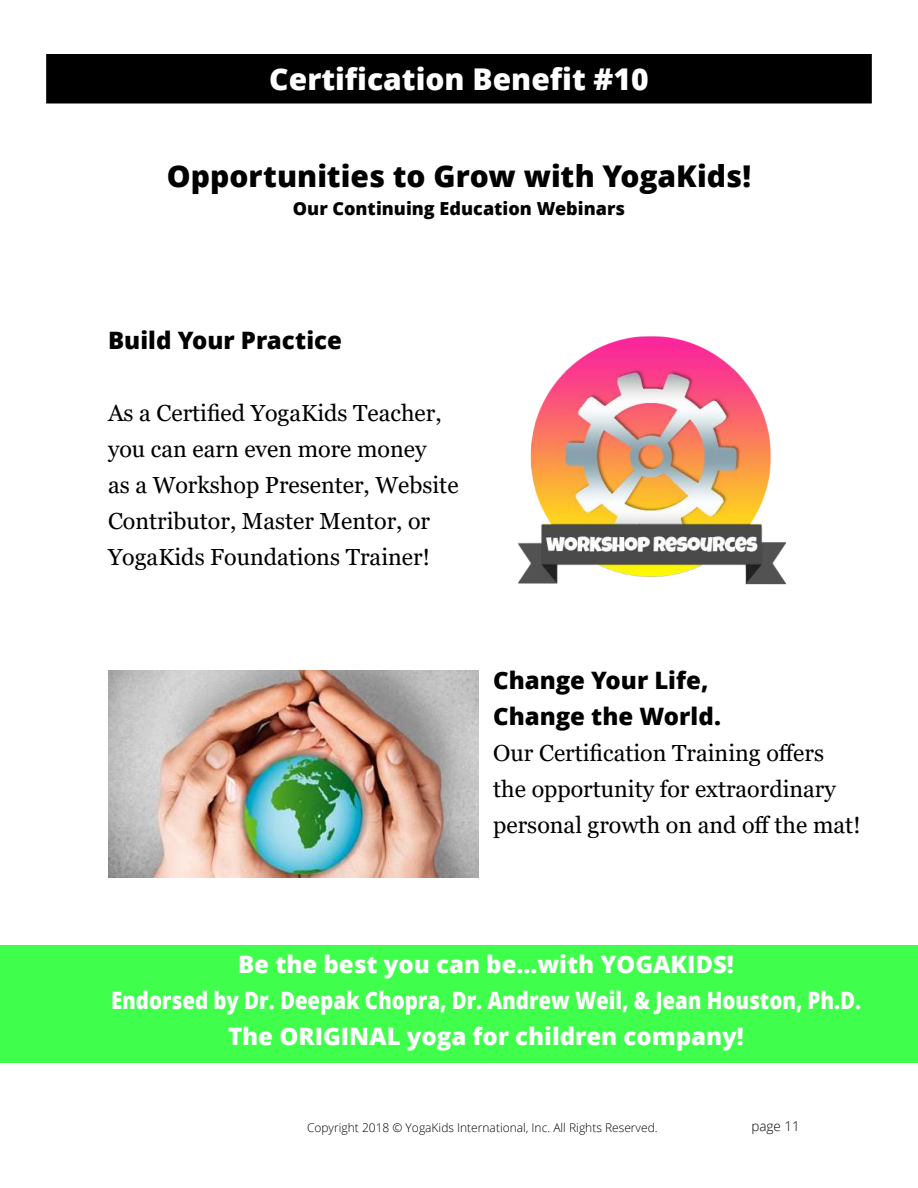
<style>
.page{position:relative;width:918px;height:1188px;background:#fff}
.page>*{position:absolute;margin:0;border:0;box-sizing:border-box;transform-origin:0 0}
.t1{font:800 30px "Open Sans";color:#000}
.t2{font:800 30px "Open Sans";color:#fff}
.t3{font:800 24px/36px "Open Sans";color:#fff;text-align:center}
.t4{font:800 24px/36px "Open Sans";color:#000}
.t5{font:23.25px/36px "Georgia";color:#000}
.t6{font:800 18px "Open Sans";color:#000}
.t7{font:300 13.5px "Open Sans";color:#000}
.t8{font:300 12px "Open Sans";color:#000}
</style>
<div class="page">
<div style="left:46px;top:54px;width:826px;height:49px;background:#000"></div>
<img style="left:518px;top:336px;width:269px;height:249px">
<img style="left:108px;top:670px;width:370px;height:208px">
<div style="left:0;top:945px;width:918px;height:118px;background:#40ff4c"></div>
<p class="t2" style="left:269px;top:56px;width:381px">Certification Benefit #10</p>
<p class="t1" style="left:167px;top:153px;width:586px">Opportunities to Grow with YogaKids!</p>
<p class="t6" style="left:293px;top:195px;width:334px">Our Continuing Education Webinars</p>
<p class="t4" style="left:108px;top:321px;width:235px">Build Your Practice</p>
<p class="t5" style="left:108px;top:395px;width:352px">As a Certified YogaKids Teacher, you can earn even more money<br>as a Workshop Presenter, Website<br>Contributor, Master Mentor, or<br>YogaKids Foundations Trainer!</p>
<p class="t4" style="left:493px;top:661px;width:229px">Change Your Life,<br>Change the World.</p>
<p class="t5" style="left:493px;top:735px;width:369px">Our Certification Training offers the opportunity for extraordinary personal growth on and off the mat!</p>
<p class="t3" style="left:111px;top:945px;width:751px">Be the best you can be...with YOGAKIDS!<br>Endorsed by Dr. Deepak Chopra, Dr. Andrew Weil, &amp; Jean Houston, Ph.D.<br>The ORIGINAL yoga for children company!</p>
<p class="t8" style="left:307px;top:1123px;width:352px">Copyright 2018 © YogaKids International, Inc. All Rights Reserved.</p>
<p class="t7" style="left:751px;top:1121px;width:50px">page 11</p>
</div>
